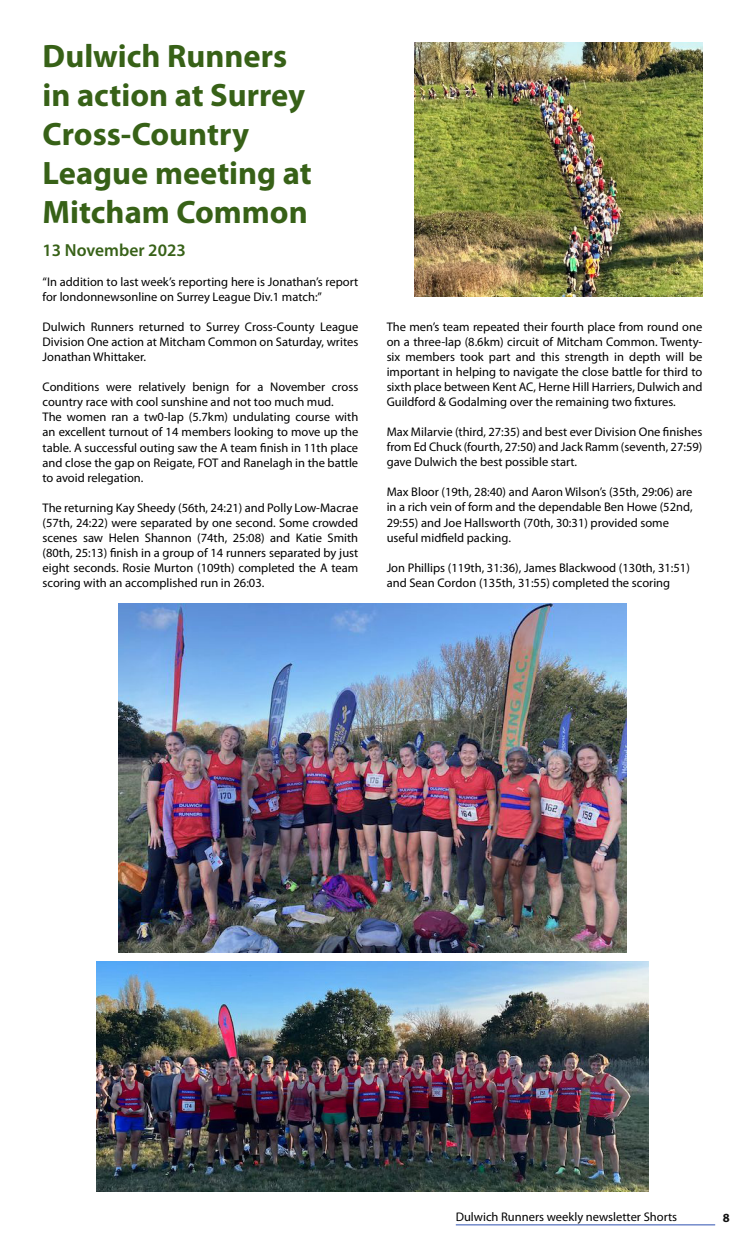
<style>
.page{position:relative;width:745px;height:1234px;background:#fff}
.page>*{position:absolute;margin:0;border:0;box-sizing:border-box;transform-origin:0 0}
.Heading_1_blue{font:700 32.5px/39px "Myriad Pro";color:#376117}
.Blue_date{font:600 17.5px "Myriad Pro";color:#376117}
.t1{font:12.5px/15px "Myriad Pro";color:#000;text-align:justify}
.t2{font:700 12.5px "Myriad Pro";color:#121212}
</style>
<div class="page">
<hr style="left:455px;top:1224px;width:259px;height:1px;background:#2e51b0">
<img style="left:97px;top:961px;width:550px;height:230px">
<img style="left:118px;top:603px;width:508px;height:349px">
<img style="left:414px;top:43px;width:288px;height:253px">
<p class="Heading_1_blue" style="left:43px;top:35px;width:270px">Dulwich Runners in action at Surrey<br>Cross-Country<br>League meeting at<br>Mitcham Common</p>
<p class="Blue_date" style="left:43px;top:239px;width:145px">13 November 2023</p>
<p class="t1" style="left:43px;top:274px;width:317px">“In addition to last week’s reporting here is Jonathan’s report for londonnewsonline on Surrey League Div.1 match:”</p>
<p class="t1" style="left:43px;top:319px;width:317px">Dulwich Runners returned to Surrey Cross-County League Division One action at Mitcham Common on Saturday, writes Jonathan Whittaker.</p>
<p class="t1" style="left:43px;top:379px;width:317px">Conditions were relatively benign for a November cross country race with cool sunshine and not too much mud.</p>
<p class="t1" style="left:43px;top:409px;width:317px">The women ran a tw0-lap (5.7km) undulating course with an excellent turnout of 14 members looking to move up the table. A successful outing saw the A team finish in 11th place and close the gap on Reigate, FOT and Ranelagh in the battle to avoid relegation.</p>
<p class="t1" style="left:43px;top:499px;width:317px">The returning Kay Sheedy (56th, 24:21) and Polly Low-Macrae (57th, 24:22) were separated by one second. Some crowded scenes saw Helen Shannon (74th, 25:08) and Katie Smith (80th, 25:13) finish in a group of 14 runners separated by just eight seconds. Rosie Murton (109th) completed the A team scoring with an accomplished run in 26:03.</p>
<p class="t1" style="left:386px;top:319px;width:317px">The men’s team repeated their fourth place from round one on a three-lap (8.6km) circuit of Mitcham Common. Twenty&shy;six members took part and this strength in depth will be important in helping to navigate the close battle for third to sixth place between Kent AC, Herne Hill Harriers, Dulwich and Guildford &amp; Godalming over the remaining two fixtures.</p>
<p class="t1" style="left:386px;top:424px;width:317px">Max Milarvie (third, 27:35) and best ever Division One finishes from Ed Chuck (fourth, 27:50) and Jack Ramm (seventh, 27:59) gave Dulwich the best possible start.</p>
<p class="t1" style="left:386px;top:484px;width:307px;text-align:left">Max Bloor (19th, 28:40) and Aaron Wilson’s (35th, 29:06) are in a rich vein of form and the dependable Ben Howe (52nd, 29:55) and Joe Hallsworth (70th, 30:31) provided some useful midfield packing.</p>
<p class="t1" style="left:386px;top:559px;width:304px">Jon Phillips (119th, 31:36), James Blackwood (130th, 31:51) and Sean Cordon (135th, 31:55) completed the scoring</p>
<p class="t1" style="left:455px;top:1208px;width:223px">Dulwich Runners weekly newsletter Shorts</p>
<p class="t2" style="left:722px;top:1209px;width:8px">8</p>
</div>
